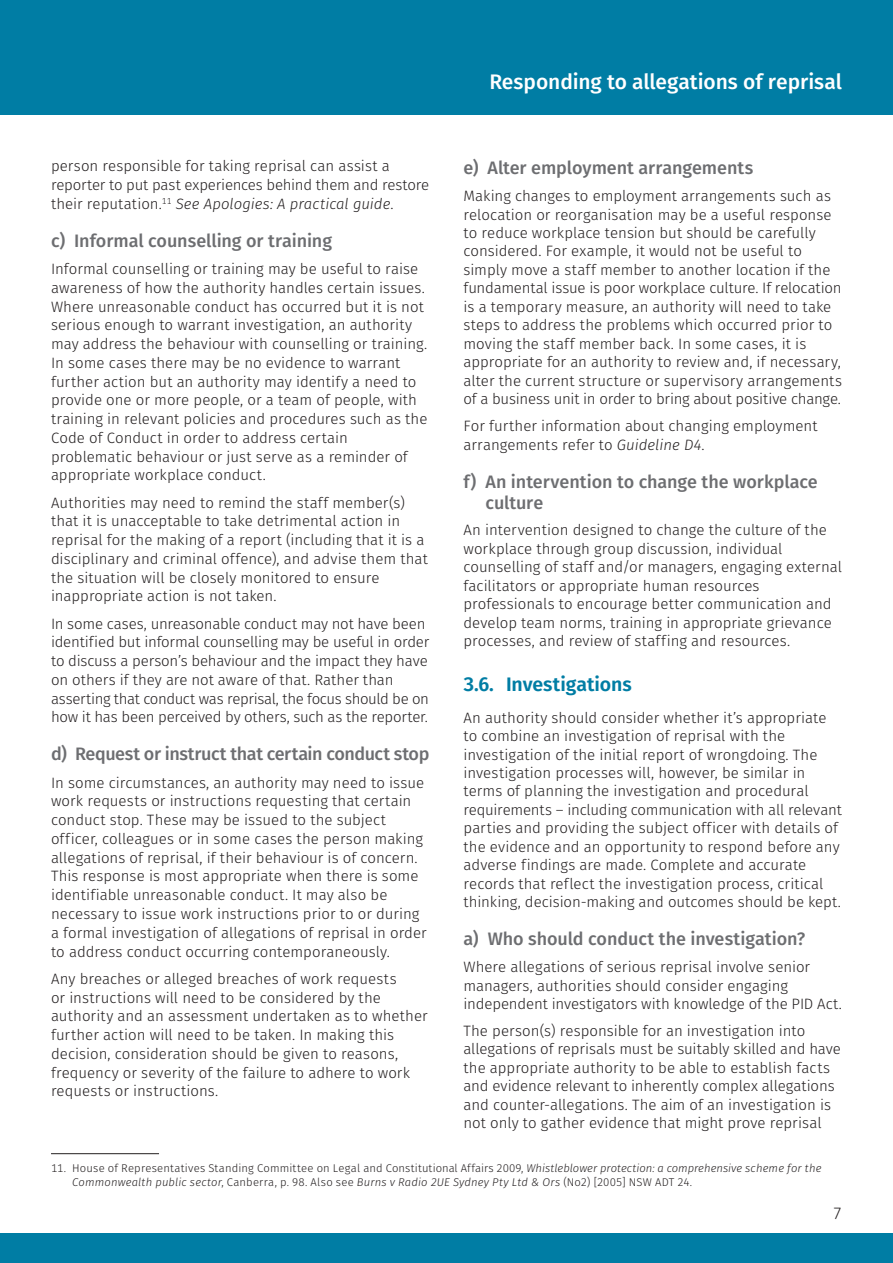
<style>
.page{position:relative;width:893px;height:1263px;background:#fff}
.page>*{position:absolute;margin:0;border:0;box-sizing:border-box;transform-origin:0 0}
.t1{font:500 21px "Fira Sans";letter-spacing:-.005em;color:#fff}
.t2{font:600 19.5px "Fira Sans";letter-spacing:-.005em;color:#007da4}
.t3{font:500 18px/21px "Fira Sans";letter-spacing:-.005em;color:#6d6e71}
.t4{font:500 18px "Fira Sans";letter-spacing:-.025em;color:#6d6e71}
.t5{font:300 16.5px "Fira Sans";color:#231f20}
.t6{font:300 15px/18.8px "Fira Sans";color:#231f20}
.t7{font:300 11.25px/14.2px "Fira Sans";letter-spacing:.015em;color:#231f20}
.s1{font-style:italic}
</style>
<div class="page">
<div style="left:0;top:0;width:893px;height:115px;background:#007da4"></div>
<div style="left:0;top:1233px;width:893px;height:30px;background:#007da4"></div>
<hr style="left:51px;top:1153px;width:108px;height:1px;background:#231f20">
<p class="t6" style="left:51px;top:157px;width:380px">person responsible for taking reprisal can assist a reporter to put past experiences behind them and restore their reputation.<sup>11</sup> <span class="s1">See Apologies: A practical guide</span>.</p>
<p class="t3" style="left:51px;top:229px;width:282px">c) Informal counselling or training</p>
<p class="t6" style="left:51px;top:259px;width:378px">Informal counselling or training may be useful to raise awareness of how the authority handles certain issues.<br>Where unreasonable conduct has occurred but it is not serious enough to warrant investigation, an authority may address the behaviour with counselling or training.<br>In some cases there may be no evidence to warrant further action but an authority may identify a need to provide one or more people, or a team of people, with training in relevant policies and procedures such as the Code of Conduct in order to address certain problematic behaviour or just serve as a reminder of appropriate workplace conduct.</p>
<p class="t6" style="left:51px;top:493px;width:378px">Authorities may need to remind the staff member(s) that it is unacceptable to take detrimental action in reprisal for the making of a report (including that it is a disciplinary and criminal offence), and advise them that the situation will be closely monitored to ensure inappropriate action is not taken.</p>
<p class="t6" style="left:51px;top:614px;width:380px">In some cases, unreasonable conduct may not have been identified but informal counselling may be useful in order to discuss a person’s behaviour and the impact they have on others if they are not aware of that. Rather than asserting that conduct was reprisal, the focus should be on how it has been perceived by others, such as the reporter.</p>
<p class="t4" style="left:51px;top:740px;width:380px">d) Request or instruct that certain conduct stop</p>
<p class="t6" style="left:51px;top:773px;width:377px">In some circumstances, an authority may need to issue work requests or instructions requesting that certain conduct stop. These may be issued to the subject officer, colleagues or in some cases the person making allegations of reprisal, if their behaviour is of concern.<br>This response is most appropriate when there is some identifiable unreasonable conduct. It may also be necessary to issue work instructions prior to or during a formal investigation of allegations of reprisal in order to address conduct occurring contemporaneously.</p>
<p class="t6" style="left:51px;top:969px;width:378px">Any breaches or alleged breaches of work requests<br>or instructions will need to be considered by the authority and an assessment undertaken as to whether further action will need to be taken. In making this decision, consideration should be given to reasons, frequency or severity of the failure to adhere to work requests or instructions.</p>
<h1 class="t1" style="left:489px;top:65px;width:354px">Responding to allegations of reprisal</h1>
<p class="t3" style="left:463px;top:156px;width:292px">e) Alter employment arrangements</p>
<p class="t6" style="left:463px;top:187px;width:380px">Making changes to employment arrangements such as relocation or reorganisation may be a useful response to reduce workplace tension but should be carefully considered. For example, it would not be useful to simply move a staff member to another location if the fundamental issue is poor workplace culture. If relocation is a temporary measure, an authority will need to take steps to address the problems which occurred prior to moving the staff member back. In some cases, it is appropriate for an authority to review and, if necessary, alter the current structure or supervisory arrangements of a business unit in order to bring about positive change.</p>
<p class="t6" style="left:463px;top:416px;width:356px">For further information about changing employment arrangements refer to <span class="s1">Guideline D4</span>.</p>
<p class="t3" style="left:485px;top:470px;width:334px;text-indent:-22px">f) An intervention to change the workplace culture</p>
<p class="t6" style="left:463px;top:521px;width:380px">An intervention designed to change the culture of the workplace through group discussion, individual counselling of staff and/or managers, engaging external facilitators or appropriate human resources professionals to encourage better communication and develop team norms, training in appropriate grievance processes, and review of staffing and resources.</p>
<h2 class="t2" style="left:463px;top:669px;width:170px">3.6. Investigations</h2>
<p class="t6" style="left:463px;top:708px;width:380px">An authority should consider whether it’s appropriate to combine an investigation of reprisal with the investigation of the initial report of wrongdoing. The investigation processes will, however, be similar in terms of planning the investigation and procedural requirements – including communication with all relevant parties and providing the subject officer with details of the evidence and an opportunity to respond before any adverse findings are made. Complete and accurate records that reflect the investigation process, critical thinking, decision-making and outcomes should be kept.</p>
<p class="t3" style="left:463px;top:927px;width:343px">a) Who should conduct the investigation?</p>
<p class="t6" style="left:463px;top:958px;width:380px">Where allegations of serious reprisal involve senior managers, authorities should consider engaging independent investigators with knowledge of the PID Act.</p>
<p class="t6" style="left:463px;top:1021px;width:379px">The person(s) responsible for an investigation into allegations of reprisals must be suitably skilled and have the appropriate authority to be able to establish facts and evidence relevant to inherently complex allegations and counter-allegations. The aim of an investigation is not only to gather evidence that might prove reprisal</p>
<p class="t7" style="left:72px;top:1161px;width:751px;text-indent:-21px">11. House of Representatives Standing Committee on Legal and Constitutional Affairs 2009, <span class="s1">Whistleblower protection: a comprehensive scheme for the<br>Commonwealth public sector</span>, Canberra, p. 98. Also see <span class="s1">Burns v Radio 2UE Sydney Pty Ltd &amp; Ors</span> (No2) [2005] NSW ADT 24.</p>
<p class="t5" style="left:833px;top:1201px;width:11px">7</p>
</div>
